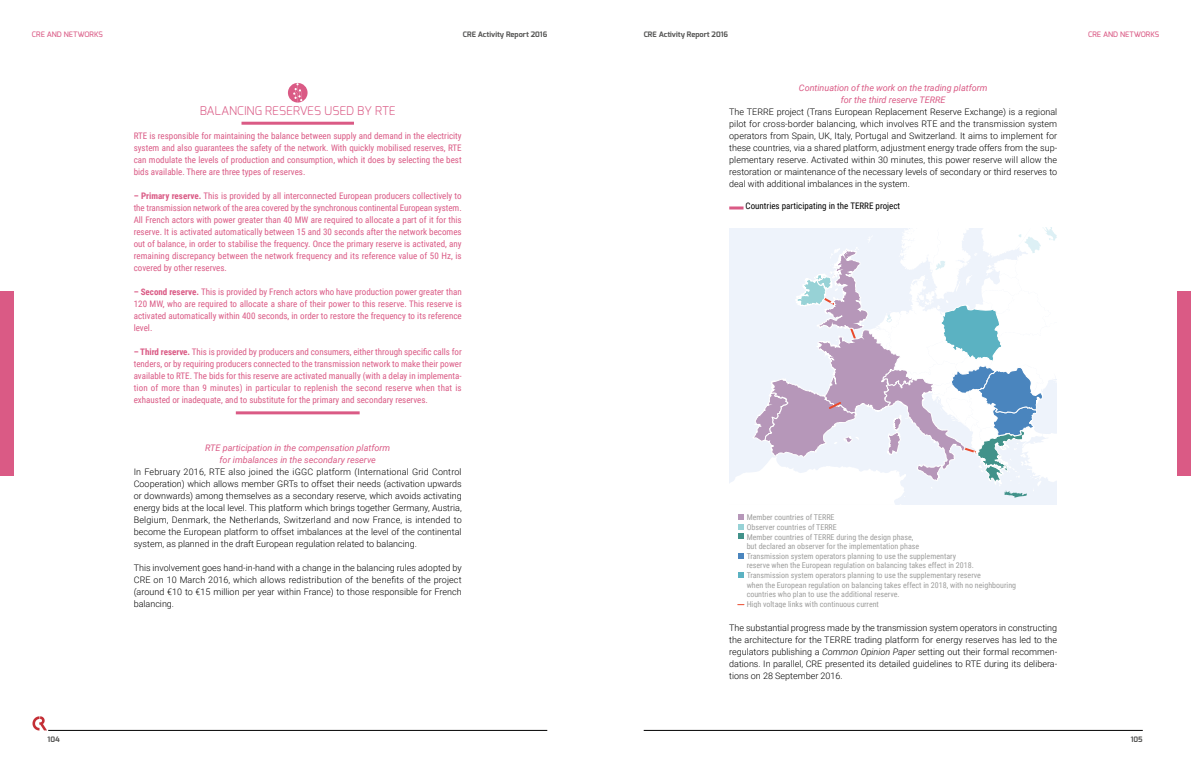
<style>
.page{position:relative;width:1191px;height:766px;background:#fff}
.page>*{position:absolute;margin:0;border:0;box-sizing:border-box;transform-origin:0 0}
.Titre_encadré{font:300 12px "Exo";color:#da5a85}
.TXT{font:300 9px/12px "Roboto";color:#000;text-align:justify}
.Txt_encadré{font:9px/12px "Roboto Condensed";color:#da5a85;text-align:justify}
.Txt_encadré_FIN{font:9px/12px "Roboto Condensed";color:#da5a85;text-align:justify}
.Titre_4{font:italic 9px/12px "Roboto";color:#da5a85;text-align:center}
.Titre_graphique{font:9px "Roboto Condensed";color:#000}
.t1{font:8px/9.6px "Roboto Condensed";color:#9d9d9c}
.t2{font:700 7.5px "Exo";color:#575756}
.t3{font:500 7.5px "Exo";color:#da5a85}
.s1{font-weight:700}
.s2{font-style:italic}
</style>
<div class="page">
<hr style="left:241px;top:122px;width:113px;height:3px;background:#da5a85">
<hr style="left:236px;top:411px;width:124px;height:3px;background:#da5a85">
<div style="left:288px;top:83px;width:19px;height:19px;background:#da5a85;border-radius:50%"></div>
<svg style="left:293px;top:83px;width:9px;height:20px"></svg>
<hr style="left:729px;top:206px;width:14px;height:3px;background:#da5a85">
<svg style="left:729px;top:227px;width:328px;height:277px"></svg>
<svg style="left:738px;top:553px;width:6px;height:5px"></svg>
<svg style="left:738px;top:572px;width:6px;height:5px"></svg>
<svg style="left:738px;top:514px;width:6px;height:25px"></svg>
<hr style="left:48px;top:730px;width:499px;height:1px;background:#000">
<hr style="left:643px;top:730px;width:499px;height:1px;background:#000">
<svg style="left:32px;top:716px;width:15px;height:14px"></svg>
<div style="left:1176px;top:291px;width:15px;height:184px;background:#da5a85"></div>
<div style="left:0;top:291px;width:14px;height:184px;background:#da5a85"></div>
<p class="t2" style="left:463px;top:30px;width:86px">CRE Activity Report 2016</p>
<p class="t2" style="left:643px;top:30px;width:86px">CRE Activity Report 2016</p>
<p class="t3" style="left:32px;top:30px;width:72px">CRE AND NETWORKS</p>
<p class="t3" style="left:1088px;top:30px;width:72px">CRE AND NETWORKS</p>
<p class="Titre_encadré" style="left:200px;top:102px;width:198px">BALANCING RESERVES USED BY RTE</p>
<p class="Txt_encadré" style="left:134px;top:129px;width:329px">RTE is responsible for maintaining the balance between supply and demand in the electricity system and also guarantees the safety of the network. With quickly mobilised reserves, RTE can modulate the levels of production and consumption, which it does by selecting the best bids available. There are three types of reserves.</p>
<p class="Txt_encadré" style="left:134px;top:189px;width:329px"><span class="s1">– Primary reserve.</span> This is provided by all interconnected European producers collectively to the transmission network of the area covered by the synchronous continental European system.<br>All French actors with power greater than 40 MW are required to allocate a part of it for this reserve. It is activated automatically between 15 and 30 seconds after the network becomes out of balance, in order to stabilise the frequency. Once the primary reserve is activated, any remaining discrepancy between the network frequency and its reference value of 50 Hz, is covered by other reserves.</p>
<p class="Txt_encadré" style="left:134px;top:285px;width:329px"><span class="s1">– Second reserve.</span> This is provided by French actors who have production power greater than 120 MW, who are required to allocate a share of their power to this reserve. This reserve is activated automatically within 400 seconds, in order to restore the frequency to its reference level.</p>
<p class="Txt_encadré_FIN" style="left:134px;top:345px;width:329px"><span class="s1">– Third reserve.</span> This is provided by producers and consumers, either through specific calls for tenders, or by requiring producers connected to the transmission network to make their power available to RTE. The bids for this reserve are activated manually (with a delay in implementa&shy;tion of more than 9 minutes) in particular to replenish the second reserve when that is exhausted or inadequate, and to substitute for the primary and secondary reserves.</p>
<p class="Titre_4" style="left:205px;top:441px;width:186px">RTE participation in the compensation platform for imbalances in the secondary reserve</p>
<p class="TXT" style="left:134px;top:465px;width:329px">In February 2016, RTE also joined the iGGC platform (International Grid Control Cooperation) which allows member GRTs to offset their needs (activation upwards or downwards) among themselves as a secondary reserve, which avoids activating energy bids at the local level. This platform which brings together Germany, Austria, Belgium, Denmark, the Netherlands, Switzerland and now France, is intended to become the European platform to offset imbalances at the level of the continental system, as planned in the draft European regulation related to balancing.</p>
<p class="TXT" style="left:134px;top:561px;width:329px">This involvement goes hand-in-hand with a change in the balancing rules adopted by CRE on 10 March 2016, which allows redistribution of the benefits of the project (around €10 to €15 million per year within France) to those responsible for French balancing.</p>
<p class="Titre_4" style="left:799px;top:81px;width:190px">Continuation of the work on the trading platform for the third reserve TERRE</p>
<p class="TXT" style="left:729px;top:105px;width:329px">The TERRE project (Trans European Replacement Reserve Exchange) is a regional pilot for cross-border balancing, which involves RTE and the transmission system operators from Spain, UK, Italy, Portugal and Switzerland. It aims to implement for these countries, via a shared platform, adjustment energy trade offers from the sup&shy;plementary reserve. Activated within 30 minutes, this power reserve will allow the restoration or maintenance of the necessary levels of secondary or third reserves to deal with additional imbalances in the system.</p>
<p class="Titre_graphique" style="left:745px;top:200px;width:156px">Countries participating in the TERRE project</p>
<p class="t1" style="left:746px;top:512px;width:271px">Member countries of TERRE<br>Observer countries of TERRE<br>Member countries of TERRE during the design phase,<br>but declared an observer for the implementation phase<br>Transmission system operators planning to use the supplementary<br>reserve when the European regulation on balancing takes effect in 2018.<br>Transmission system operators planning to use the supplementary reserve<br>when the European regulation on balancing takes effect in 2018, with no neighbouring countries who plan to use the additional reserve.<br>High voltage links with continuous current</p>
<p class="TXT" style="left:729px;top:621px;width:329px">The substantial progress made by the transmission system operators in constructing the architecture for the TERRE trading platform for energy reserves has led to the regulators publishing a <span class="s2">Common Opinion Paper</span> setting out their formal recommen&shy;dations. In parallel, CRE presented its detailed guidelines to RTE during its delibera&shy;tions on 28 September 2016.</p>
<p class="t2" style="left:48px;top:734px;width:14px">104</p>
<p class="t2" style="left:1130px;top:734px;width:13px">105</p>
</div>
